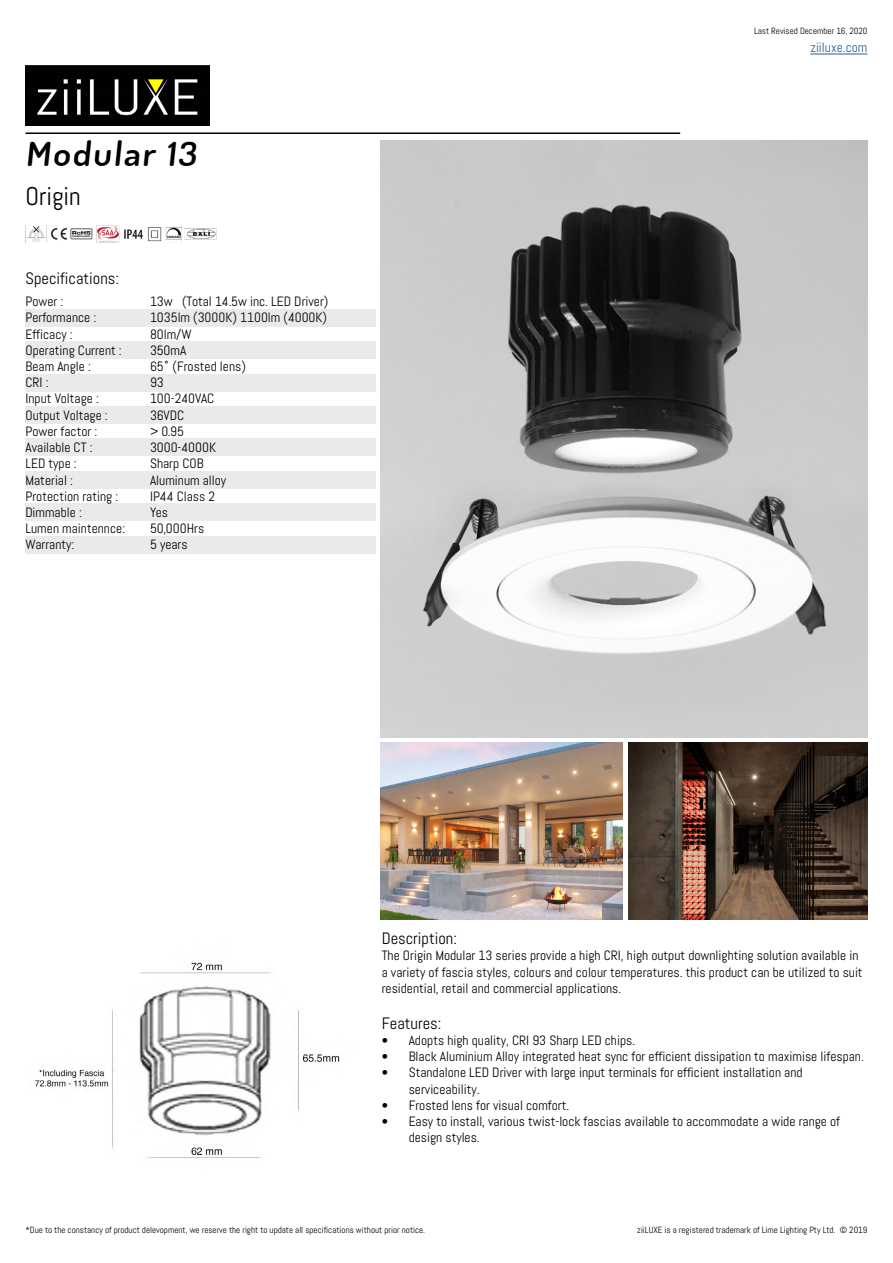
<style>
.page{position:relative;width:893px;height:1263px;background:#fff}
.page>*{position:absolute;margin:0;border:0;box-sizing:border-box;transform-origin:0 0}
.t1{font:200 33px "Dosis";color:#000;scale:1.11 1}
.t2{font:25.5px "Abel";color:#000}
.t3{font:16.5px "Abel";color:#000}
.t4{font:13.5px/16.2px "Abel";color:#000}
.t5{font:13.5px "Abel";color:#215e9e}
.t6{font:9px "Abel";color:#000}
</style>
<div class="page">
<hr style="left:26px;top:132px;width:654px;height:2px;background:#000">
<img style="left:26px;top:65px;width:184px;height:61px">
<hr style="left:810px;top:54px;width:57px;height:1px;background:#215e9e">
<img style="left:381px;top:141px;width:486px;height:597px">
<img style="left:381px;top:743px;width:241px;height:177px">
<img style="left:628px;top:743px;width:239px;height:177px">
<img style="left:35px;top:962px;width:305px;height:196px">
<img style="left:27px;top:225px;width:190px;height:17px">
<div style="left:26px;top:309px;width:124px;height:17px;background:#eaeaea"></div>
<div style="left:26px;top:342px;width:124px;height:17px;background:#eaeaea"></div>
<div style="left:26px;top:374px;width:124px;height:17px;background:#eaeaea"></div>
<div style="left:26px;top:406px;width:124px;height:18px;background:#eaeaea"></div>
<div style="left:26px;top:439px;width:124px;height:17px;background:#eaeaea"></div>
<div style="left:26px;top:471px;width:124px;height:17px;background:#eaeaea"></div>
<div style="left:26px;top:504px;width:124px;height:17px;background:#eaeaea"></div>
<div style="left:26px;top:536px;width:124px;height:17px;background:#eaeaea"></div>
<div style="left:150px;top:309px;width:225px;height:17px;background:#eaeaea"></div>
<div style="left:150px;top:342px;width:225px;height:17px;background:#eaeaea"></div>
<div style="left:150px;top:374px;width:225px;height:17px;background:#eaeaea"></div>
<div style="left:150px;top:406px;width:225px;height:18px;background:#eaeaea"></div>
<div style="left:150px;top:439px;width:225px;height:17px;background:#eaeaea"></div>
<div style="left:150px;top:471px;width:225px;height:17px;background:#eaeaea"></div>
<div style="left:150px;top:504px;width:225px;height:17px;background:#eaeaea"></div>
<div style="left:150px;top:536px;width:225px;height:17px;background:#eaeaea"></div>
<p class="t1" style="left:26px;top:131px;width:159px">Modular 13</p>
<p class="t2" style="left:26px;top:180px;width:57px">Origin</p>
<p class="t3" style="left:26px;top:268px;width:95px">Specifications:</p>
<p class="t4" style="left:26px;top:294px;width:39px">Power :</p>
<p class="t4" style="left:26px;top:310px;width:72px">Performance :</p>
<p class="t4" style="left:26px;top:326px;width:49px">Efficacy :</p>
<p class="t4" style="left:26px;top:342px;width:98px">Operating Current :</p>
<p class="t4" style="left:26px;top:358px;width:67px">Beam Angle :</p>
<p class="t4" style="left:26px;top:375px;width:25px">CRI :</p>
<p class="t4" style="left:26px;top:391px;width:75px">Input Voltage :</p>
<p class="t4" style="left:26px;top:407px;width:84px">Output Voltage :</p>
<p class="t4" style="left:26px;top:423px;width:73px">Power factor :</p>
<p class="t4" style="left:26px;top:439px;width:69px">Available CT :</p>
<p class="t4" style="left:26px;top:456px;width:53px">LED type :</p>
<p class="t4" style="left:26px;top:472px;width:49px">Material :</p>
<p class="t4" style="left:26px;top:488px;width:94px">Protection rating :</p>
<p class="t4" style="left:26px;top:504px;width:58px">Dimmable :</p>
<p class="t4" style="left:26px;top:520px;width:101px">Lumen maintennce:</p>
<p class="t4" style="left:26px;top:537px;width:50px">Warranty:</p>
<p class="t4" style="left:150px;top:294px;width:180px">13w (Total 14.5w inc. LED Driver)</p>
<p class="t4" style="left:150px;top:310px;width:179px">1035lm (3000K) 1100lm (4000K)</p>
<p class="t4" style="left:150px;top:326px;width:43px">80lm/W</p>
<p class="t4" style="left:150px;top:342px;width:38px">350mA</p>
<p class="t4" style="left:150px;top:358px;width:97px">65˚ (Frosted lens)</p>
<p class="t4" style="left:150px;top:375px;width:15px">93</p>
<p class="t4" style="left:150px;top:391px;width:66px">100-240VAC</p>
<p class="t4" style="left:150px;top:407px;width:36px">36VDC</p>
<p class="t4" style="left:150px;top:423px;width:36px">&gt; 0.95</p>
<p class="t4" style="left:150px;top:439px;width:68px">3000-4000K</p>
<p class="t4" style="left:150px;top:456px;width:55px">Sharp COB</p>
<p class="t4" style="left:150px;top:472px;width:78px">Aluminum alloy</p>
<p class="t4" style="left:150px;top:488px;width:67px">IP44 Class 2</p>
<p class="t4" style="left:150px;top:504px;width:20px">Yes</p>
<p class="t4" style="left:150px;top:520px;width:56px">50,000Hrs</p>
<p class="t4" style="left:150px;top:537px;width:39px">5 years</p>
<p class="t6" style="left:754px;top:26px;width:115px">Last Revised December 16, 2020</p>
<p class="t5" style="left:810px;top:38px;width:59px">ziiluxe.com</p>
<p class="t3" style="left:382px;top:928px;width:77px">Description:</p>
<p class="t4" style="left:382px;top:947px;width:482px">The Origin Modular 13 series provide a high CRI, high output downlighting solution available in a variety of fascia styles, colours and colour temperatures. this product can be utilized to suit residential, retail and commercial applications.</p>
<p class="t3" style="left:382px;top:1012px;width:61px">Features:</p>
<p class="t4" style="left:382px;top:1032px;width:255px">• Adopts high quality, CRI 93 Sharp LED chips.</p>
<p class="t4" style="left:382px;top:1048px;width:484px">• Black Aluminium Alloy integrated heat sync for efficient dissipation to maximise lifespan.</p>
<p class="t4" style="left:409px;top:1064px;width:395px;text-indent:-27px">• Standalone LED Driver with large input terminals for efficient installation and serviceability.</p>
<p class="t4" style="left:382px;top:1097px;width:189px">• Frosted lens for visual comfort.</p>
<p class="t4" style="left:409px;top:1113px;width:433px;text-indent:-27px">• Easy to install, various twist-lock fascias available to accommodate a wide range of design styles.</p>
<p class="t6" style="left:26px;top:1225px;width:401px">*Due to the constancy of product delevopment, we reserve the right to update all specifications without prior notice.</p>
<p class="t6" style="left:637px;top:1225px;width:232px">ziiLUXE is a registered trademark of Lime Lighting Pty Ltd. © 2019</p>
</div>
